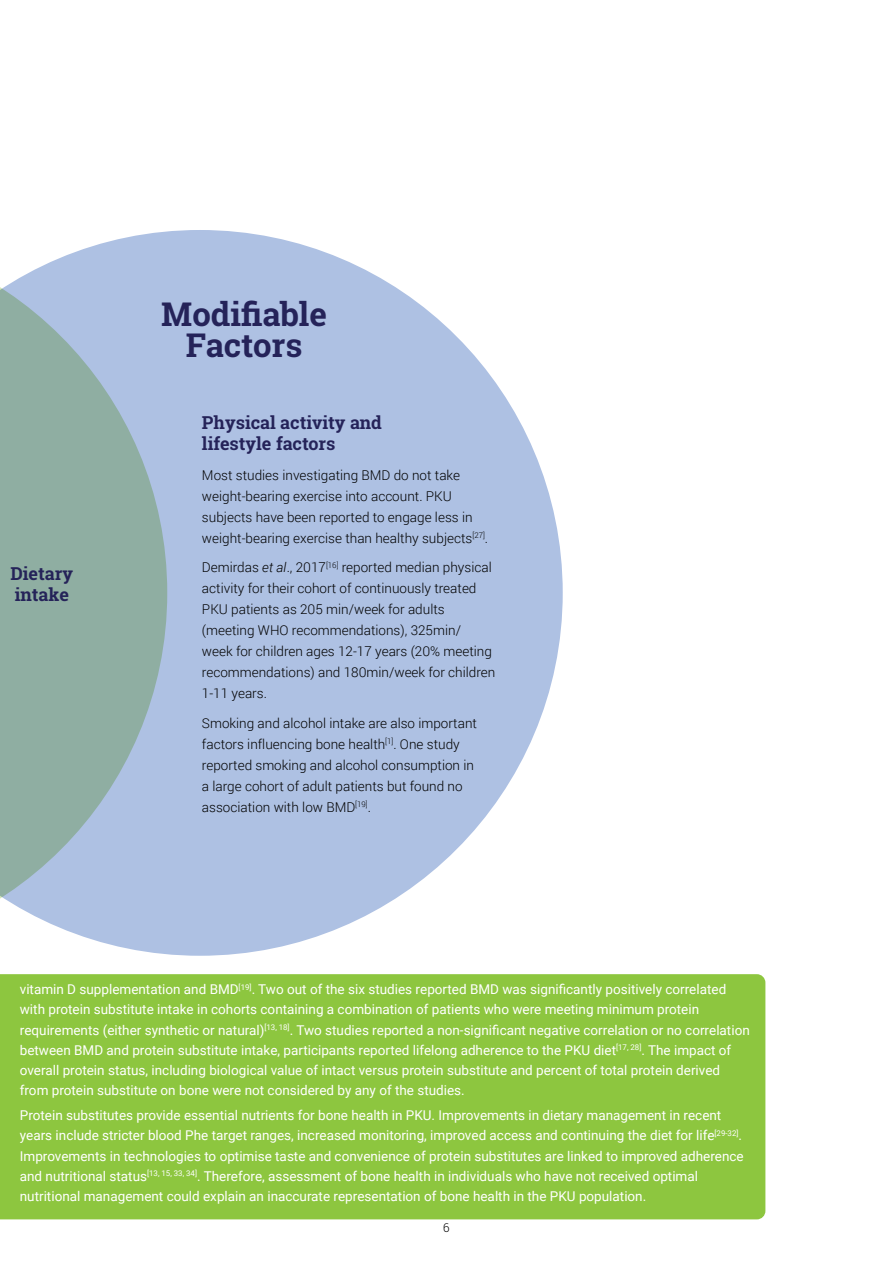
<style>
.page{position:relative;width:893px;height:1263px;background:#fff}
.page>*{position:absolute;margin:0;border:0;box-sizing:border-box;transform-origin:0 0}
.t1{font:700 33px/31.5px "Roboto Slab";color:#252359;text-align:center}
.t2{font:700 18px/21px "Roboto Slab";color:#252359}
.t3{font:13.5px/20.2px "Roboto";color:#fff}
.t4{font:300 13.5px/21px "Roboto";color:#000}
.t5{font:300 12px "Roboto Slab";color:#000}
.s1{font-style:italic}
</style>
<div class="page">
<div style="left:0;top:974px;width:765px;height:245px;background:#8dc63f"></div>
<svg style="left:0;top:230px;width:563px;height:726px;fill:#aec1e3"></svg>
<h2 class="t2" style="left:10px;top:563px;width:64px">Dietary intake</h2>
<h1 class="t1" style="left:161px;top:298px;width:167px">Modifiable<br>Factors</h1>
<h2 class="t2" style="left:202px;top:412px;width:181px">Physical activity and lifestyle factors</h2>
<p class="t4" style="left:202px;top:464px;width:288px">Most studies investigating BMD do not take weight-bearing exercise into account. PKU subjects have been reported to engage less in weight-bearing exercise than healthy subjects<sup>[27]</sup>.</p>
<p class="t4" style="left:202px;top:556px;width:295px">Demirdas <span class="s1">et al</span>., 2017<sup>[16]</sup> reported median physical activity for their cohort of continuously treated PKU patients as 205 min/week for adults (meeting WHO recommendations), 325min/<br>week for children ages 12-17 years (20% meeting recommendations) and 180min/week for children 1-11 years.</p>
<p class="t4" style="left:202px;top:712px;width:277px">Smoking and alcohol intake are also important factors influencing bone health<sup>[1]</sup>. One study reported smoking and alcohol consumption in a large cohort of adult patients but found no association with low BMD<sup>[19]</sup>.</p>
<p class="t3" style="left:20px;top:979px;width:731px">vitamin D supplementation and BMD<sup>[19]</sup>. Two out of the six studies reported BMD was significantly positively correlated with protein substitute intake in cohorts containing a combination of patients who were meeting minimum protein requirements (either synthetic or natural)<sup>[13,</sup> <sup>18]</sup>. Two studies reported a non-significant negative correlation or no correlation between BMD and protein substitute intake, participants reported lifelong adherence to the PKU diet<sup>[17,</sup> <sup>28]</sup>. The impact of overall protein status, including biological value of intact versus protein substitute and percent of total protein derived from protein substitute on bone were not considered by any of the studies.</p>
<p class="t3" style="left:20px;top:1104px;width:725px">Protein substitutes provide essential nutrients for bone health in PKU. Improvements in dietary management in recent years include stricter blood Phe target ranges, increased monitoring, improved access and continuing the diet for life<sup>[29-32]</sup>.<br>Improvements in technologies to optimise taste and convenience of protein substitutes are linked to improved adherence and nutritional status<sup>[13,</sup> <sup>15,</sup> <sup>33,</sup> <sup>34]</sup>. Therefore, assessment of bone health in individuals who have not received optimal nutritional management could explain an inaccurate representation of bone health in the PKU population.</p>
<p class="t5" style="left:443px;top:1219px;width:8px">6</p>
</div>
